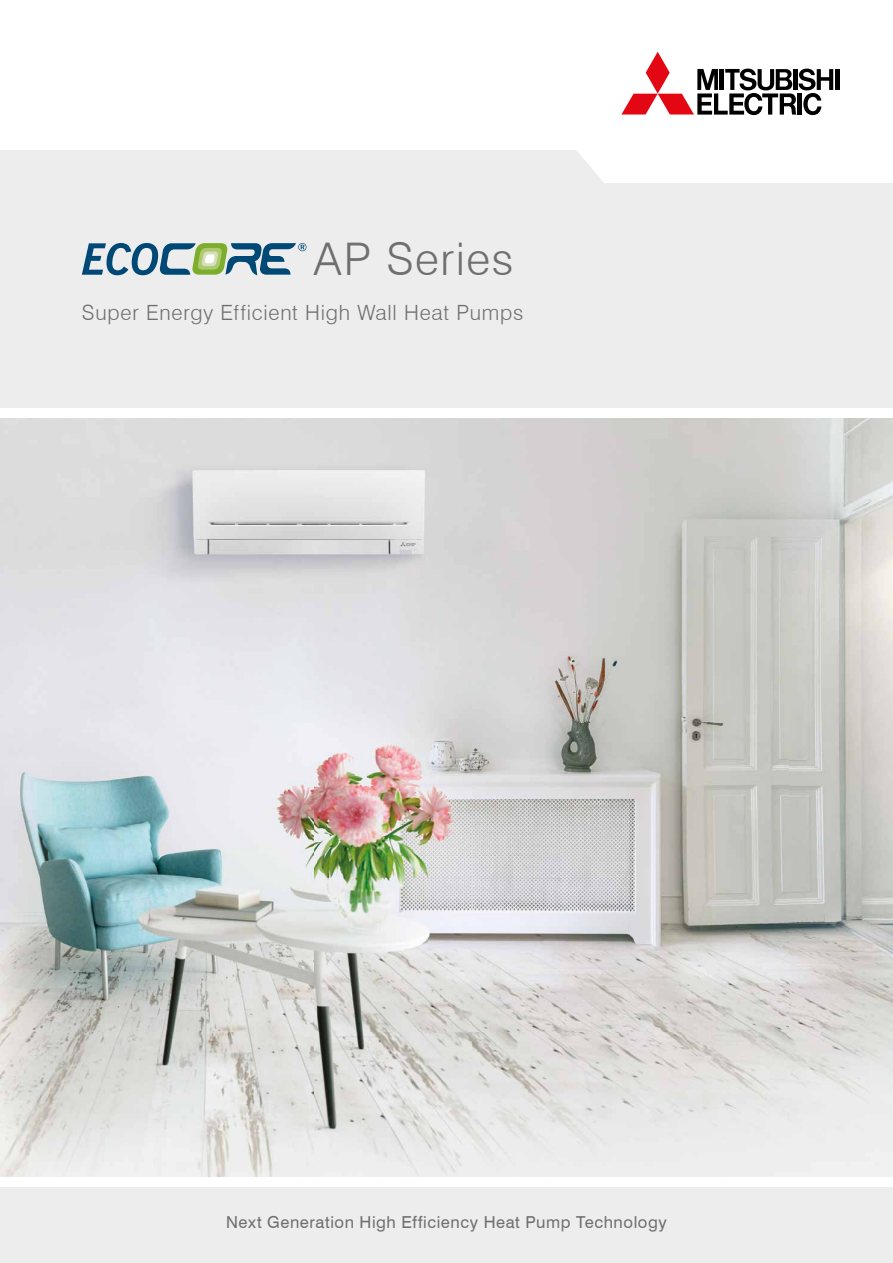
<style>
.page{position:relative;width:893px;height:1263px;background:#fff}
.page>*{position:absolute;margin:0;border:0;box-sizing:border-box;transform-origin:0 0}
.t1{font:300 45px "Swiss 721 BT";letter-spacing:.03em;color:#706f6f}
.t2{font:300 21px "Swiss 721 BT";letter-spacing:.035em;color:#706f6f}
.t3{font:16.5px "Swiss 721 BT";letter-spacing:.035em;color:#706f6f}
</style>
<div class="page">
<img style="left:0;top:418px;width:893px;height:759px">
<svg style="left:621px;top:52px;width:212px;height:63px"></svg>
<hr style="left:835px;top:69px;width:4px;height:21px;background:#000">
<div style="left:0;top:150px;width:893px;height:258px;background:#ededed"></div>
<div style="left:0;top:1182px;width:893px;height:81px;background:#ededed"></div>
<div style="left:0;top:1178px;width:893px;height:9px;background:#fff"></div>
<svg style="left:82px;top:243px;width:224px;height:32px;background:#89a9ad"></svg>
<h1 class="t1" style="left:314px;top:232px;width:201px">AP Series</h1>
<p class="t2" style="left:82px;top:300px;width:443px">Super Energy Efficient High Wall Heat Pumps</p>
<p class="t3" style="left:226px;top:1212px;width:442px">Next Generation High Efficiency Heat Pump Technology</p>
</div>
